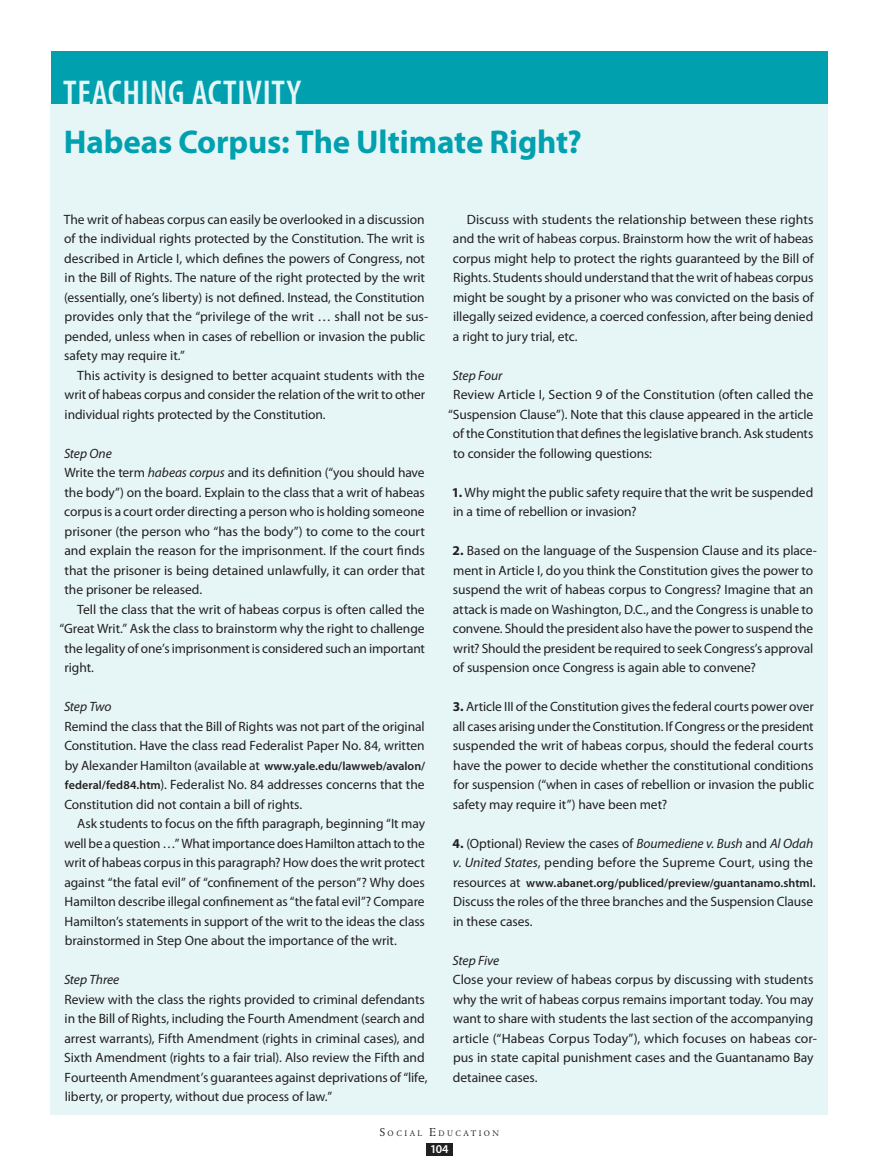
<style>
.page{position:relative;width:878px;height:1175px;background:#fff}
.page>*{position:absolute;margin:0;border:0;box-sizing:border-box;transform-origin:0 0}
.t1{font:600 condensed 36px "Myriad Pro";letter-spacing:.02em;color:#e6f6f7}
.t2{font:700 33px "Myriad Pro";letter-spacing:-.005em;color:#00a0af}
.t3{font:13.5px/19.5px "Myriad Pro";letter-spacing:-.005em;color:#231f20}
.t4{font:italic 13.5px "Myriad Pro";letter-spacing:-.015em;color:#231f20}
.t5{font:600 12px "Myriad Pro";color:#231f20}
.t6{font:600 12px "Myriad Pro";color:#fff}
.t7{font:8.4px "Winchester New ITC Book OS";letter-spacing:.285em;color:#231f20}
.s1{font-style:italic}
.s2{font-weight:600;font-size:12px}
.s3{font-weight:700}
.s4{font-weight:400;font-size:13.5px}
.s5{font-size:12px}
</style>
<div class="page">
<div style="left:426px;top:1143px;width:26px;height:12px;background:#231f20"></div>
<div style="left:50px;top:102px;width:777px;height:1012px;background:#e6f6f7"></div>
<div style="left:51px;top:51px;width:777px;height:52px;background:#00a0af"></div>
<h1 class="t1" style="left:63px;top:73px;width:239px">TEACHING ACTIVITY</h1>
<h2 class="t2" style="left:64px;top:123px;width:519px">Habeas Corpus: The Ultimate Right?</h2>
<p class="t3" style="left:64px;top:209px;width:366px">The writ of habeas corpus can easily be overlooked in a discussion of the individual rights protected by the Constitution. The writ is described in Article I, which defines the powers of Congress, not in the Bill of Rights. The nature of the right protected by the writ (essentially, one’s liberty) is not defined. Instead, the Constitution provides only that the “privilege of the writ … shall not be sus&shy;pended, unless when in cases of rebellion or invasion the public safety may require it.”</p>
<p class="t3" style="left:65px;top:365px;width:362px;text-align:justify;text-indent:13px">This activity is designed to better acquaint students with the writ of habeas corpus and consider the relation of the writ to other individual rights protected by the Constitution.</p>
<p class="t3" style="left:64px;top:443px;width:362px"><span class="s1">Step One<br></span>Write the term <span class="s1">habeas corpus</span> and its definition (“you should have the body”) on the board. Explain to the class that a writ of habeas corpus is a court order directing a person who is holding someone prisoner (the person who “has the body”) to come to the court and explain the reason for the imprisonment. If the court finds that the prisoner is being detained unlawfully, it can order that the prisoner be released.</p>
<p class="t3" style="left:77px;top:599px;width:349px">Tell the class that the writ of habeas corpus is often called the</p>
<p class="t3" style="left:59px;top:619px;width:367px">“Great Writ.” Ask the class to brainstorm why the right to challenge</p>
<p class="t3" style="left:65px;top:638px;width:362px">the legality of one’s imprisonment is considered such an important</p>
<p class="t3" style="left:64px;top:658px;width:31px">right.</p>
<p class="t4" style="left:64px;top:699px;width:49px">Step Two</p>
<p class="t3" style="left:64px;top:716px;width:362px;text-align:justify">Remind the class that the Bill of Rights was not part of the original Constitution. Have the class read Federalist Paper No. 84, written by Alexander Hamilton (available at <span class="s2">www.yale.edu/lawweb/avalon/ federal/fed84.htm</span>). Federalist No. 84 addresses concerns that the Constitution did not contain a bill of rights.</p>
<p class="t3" style="left:64px;top:814px;width:362px;text-align:justify;text-indent:13px">Ask students to focus on the fifth paragraph, beginning “It may well be a question …” What importance does Hamilton attach to the writ of habeas corpus in this paragraph? How does the writ protect against “the fatal evil” of “confinement of the person”? Why does Hamilton describe illegal confinement as “the fatal evil”? Compare Hamilton’s statements in support of the writ to the ideas the class brainstormed in Step One about the importance of the writ.</p>
<p class="t4" style="left:64px;top:972px;width:57px">Step Three</p>
<p class="t3" style="left:64px;top:989px;width:364px">Review with the class the rights provided to criminal defendants in the Bill of Rights, including the Fourth Amendment (search and arrest warrants), Fifth Amendment (rights in criminal cases), and Sixth Amendment (rights to a fair trial). Also review the Fifth and Fourteenth Amendment’s guarantees against deprivations of “life, liberty, or property, without due process of law.”</p>
<p class="t3" style="left:453px;top:209px;width:362px;text-align:justify;text-indent:14px">Discuss with students the relationship between these rights and the writ of habeas corpus. Brainstorm how the writ of habeas corpus might help to protect the rights guaranteed by the Bill of Rights. Students should understand that the writ of habeas corpus might be sought by a prisoner who was convicted on the basis of illegally seized evidence, a coerced confession, after being denied a right to jury trial, etc.</p>
<p class="t4" style="left:452px;top:368px;width:51px">Step Four</p>
<p class="t3" style="left:453px;top:385px;width:361px">Review Article I, Section 9 of the Constitution (often called the</p>
<p class="t3" style="left:448px;top:404px;width:366px">“Suspension Clause”). Note that this clause appeared in the article</p>
<p class="t3" style="left:453px;top:424px;width:362px">of the Constitution that defines the legislative branch. Ask students</p>
<p class="t3" style="left:453px;top:443px;width:200px">to consider the following questions:</p>
<p class="t3" style="left:452px;top:482px;width:363px"><span class="s3">1.</span> Why might the public safety require that the writ be suspended in a time of rebellion or invasion?</p>
<p class="t3" style="left:452px;top:541px;width:366px"><span class="s3">2.</span> Based on the language of the Suspension Clause and its place&shy;ment in Article I, do you think the Constitution gives the power to suspend the writ of habeas corpus to Congress? Imagine that an attack is made on Washington, D.C., and the Congress is unable to convene. Should the president also have the power to suspend the writ? Should the president be required to seek Congress’s approval of suspension once Congress is again able to convene?</p>
<p class="t3" style="left:453px;top:697px;width:362px;text-align:justify"><span class="s3">3.</span> Article III of the Constitution gives the federal courts power over all cases arising under the Constitution. If Congress or the president suspended the writ of habeas corpus, should the federal courts have the power to decide whether the constitutional conditions for suspension (“when in cases of rebellion or invasion the public safety may require it”) have been met?</p>
<p class="t3" style="left:452px;top:833px;width:362px"><span class="s3">4.</span> (Optional) Review the cases of <span class="s1">Boumediene v. Bush</span> and <span class="s1">Al Odah v. United States</span>, pending before the Supreme Court, using the</p>
<p class="t5" style="left:453px;top:875px;width:364px"><span class="s4">resources at</span> www.abanet.org/publiced/preview/guantanamo.shtml.</p>
<p class="t3" style="left:453px;top:892px;width:361px">Discuss the roles of the three branches and the Suspension Clause in these cases.</p>
<p class="t4" style="left:452px;top:953px;width:48px">Step Five</p>
<p class="t3" style="left:453px;top:970px;width:365px">Close your review of habeas corpus by discussing with students why the writ of habeas corpus remains important today. You may want to share with students the last section of the accompanying article (“Habeas Corpus Today”), which focuses on habeas cor&shy;pus in state capital punishment cases and the Guantanamo Bay detainee cases.</p>
<p class="t7" style="left:380px;top:1128px;width:121px"><span class="s5">S</span>OCIAL <span class="s5">E</span>DUCATION</p>
<p class="t6" style="left:430px;top:1141px;width:20px">104</p>
</div>
